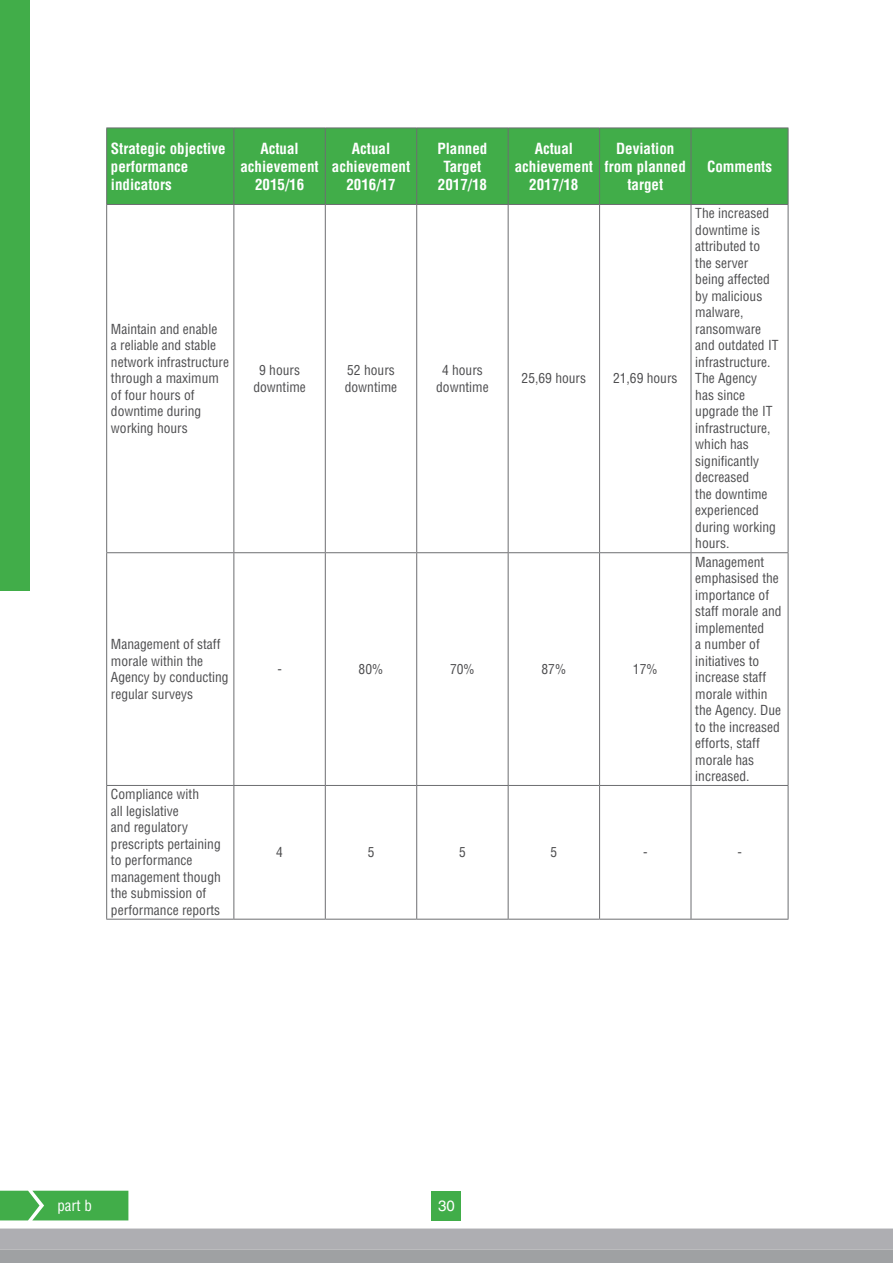
<style>
.page{position:relative;width:893px;height:1263px;background:#fff}
.page>*{position:absolute;margin:0;border:0;box-sizing:border-box;transform-origin:0 0}
.t1{font:700 condensed 15px/18px "Helvetica LT Std";color:#fff;text-align:center}
.t2{font:condensed 15px "Helvetica LT Std";color:#fff}
.t3{font:15px "Helvetica LT Std";color:#fff}
.t4{font:condensed 13.5px/16.5px "Helvetica LT Std";color:#4d4d4f}
</style>
<div class="page">
<div style="left:432px;top:1191px;width:29px;height:29px;background:#41ad49"></div>
<div style="left:0;top:0;width:30px;height:591px;background:#41ad49"></div>
<div style="left:0;top:1191px;width:128px;height:29px;background:#41ad49"></div>
<svg style="left:0;top:1228px;width:893px;height:35px"></svg>
<div style="left:107px;top:129px;width:681px;height:75px;background:#41ad49"></div>
<hr style="left:106px;top:128px;width:128px;height:1px;background:#6d6e71">
<hr style="left:106px;top:128px;width:1px;height:76px;background:#6d6e71">
<hr style="left:234px;top:128px;width:91px;height:1px;background:#6d6e71">
<hr style="left:233px;top:128px;width:1px;height:76px;background:#6d6e71">
<hr style="left:325px;top:128px;width:92px;height:1px;background:#6d6e71">
<hr style="left:325px;top:128px;width:1px;height:76px;background:#6d6e71">
<hr style="left:417px;top:128px;width:91px;height:1px;background:#6d6e71">
<hr style="left:416px;top:128px;width:1px;height:76px;background:#6d6e71">
<hr style="left:508px;top:128px;width:92px;height:1px;background:#6d6e71">
<hr style="left:508px;top:128px;width:1px;height:76px;background:#6d6e71">
<hr style="left:600px;top:128px;width:91px;height:1px;background:#6d6e71">
<hr style="left:599px;top:128px;width:1px;height:76px;background:#6d6e71">
<hr style="left:691px;top:128px;width:97px;height:1px;background:#6d6e71">
<hr style="left:691px;top:128px;width:1px;height:76px;background:#6d6e71">
<hr style="left:788px;top:128px;width:1px;height:76px;background:#6d6e71">
<hr style="left:106px;top:204px;width:128px;height:1px;background:#6d6e71">
<hr style="left:234px;top:204px;width:91px;height:1px;background:#6d6e71">
<hr style="left:325px;top:204px;width:92px;height:1px;background:#6d6e71">
<hr style="left:417px;top:204px;width:91px;height:1px;background:#6d6e71">
<hr style="left:508px;top:204px;width:92px;height:1px;background:#6d6e71">
<hr style="left:600px;top:204px;width:91px;height:1px;background:#6d6e71">
<hr style="left:691px;top:204px;width:97px;height:1px;background:#6d6e71">
<hr style="left:106px;top:205px;width:1px;height:347px;background:#6d6e71">
<hr style="left:233px;top:205px;width:1px;height:347px;background:#6d6e71">
<hr style="left:325px;top:205px;width:1px;height:347px;background:#6d6e71">
<hr style="left:416px;top:205px;width:1px;height:347px;background:#6d6e71">
<hr style="left:508px;top:205px;width:1px;height:347px;background:#6d6e71">
<hr style="left:599px;top:205px;width:1px;height:347px;background:#6d6e71">
<hr style="left:691px;top:205px;width:1px;height:347px;background:#6d6e71">
<hr style="left:788px;top:205px;width:1px;height:347px;background:#6d6e71">
<hr style="left:106px;top:552px;width:128px;height:1px;background:#6d6e71">
<hr style="left:106px;top:553px;width:1px;height:232px;background:#6d6e71">
<hr style="left:234px;top:552px;width:91px;height:1px;background:#6d6e71">
<hr style="left:233px;top:553px;width:1px;height:232px;background:#6d6e71">
<hr style="left:325px;top:552px;width:92px;height:1px;background:#6d6e71">
<hr style="left:325px;top:553px;width:1px;height:232px;background:#6d6e71">
<hr style="left:417px;top:552px;width:91px;height:1px;background:#6d6e71">
<hr style="left:416px;top:553px;width:1px;height:232px;background:#6d6e71">
<hr style="left:508px;top:552px;width:92px;height:1px;background:#6d6e71">
<hr style="left:508px;top:553px;width:1px;height:232px;background:#6d6e71">
<hr style="left:600px;top:552px;width:91px;height:1px;background:#6d6e71">
<hr style="left:599px;top:553px;width:1px;height:232px;background:#6d6e71">
<hr style="left:691px;top:552px;width:97px;height:1px;background:#6d6e71">
<hr style="left:691px;top:553px;width:1px;height:232px;background:#6d6e71">
<hr style="left:788px;top:553px;width:1px;height:232px;background:#6d6e71">
<hr style="left:106px;top:785px;width:128px;height:1px;background:#6d6e71">
<hr style="left:106px;top:786px;width:1px;height:133px;background:#6d6e71">
<hr style="left:106px;top:919px;width:128px;height:1px;background:#6d6e71">
<hr style="left:234px;top:785px;width:91px;height:1px;background:#6d6e71">
<hr style="left:233px;top:786px;width:1px;height:133px;background:#6d6e71">
<hr style="left:234px;top:919px;width:91px;height:1px;background:#6d6e71">
<hr style="left:325px;top:785px;width:92px;height:1px;background:#6d6e71">
<hr style="left:325px;top:786px;width:1px;height:133px;background:#6d6e71">
<hr style="left:325px;top:919px;width:92px;height:1px;background:#6d6e71">
<hr style="left:417px;top:785px;width:91px;height:1px;background:#6d6e71">
<hr style="left:416px;top:786px;width:1px;height:133px;background:#6d6e71">
<hr style="left:417px;top:919px;width:91px;height:1px;background:#6d6e71">
<hr style="left:508px;top:785px;width:92px;height:1px;background:#6d6e71">
<hr style="left:508px;top:786px;width:1px;height:133px;background:#6d6e71">
<hr style="left:508px;top:919px;width:92px;height:1px;background:#6d6e71">
<hr style="left:600px;top:785px;width:91px;height:1px;background:#6d6e71">
<hr style="left:599px;top:786px;width:1px;height:133px;background:#6d6e71">
<hr style="left:600px;top:919px;width:91px;height:1px;background:#6d6e71">
<hr style="left:691px;top:785px;width:97px;height:1px;background:#6d6e71">
<hr style="left:691px;top:786px;width:1px;height:133px;background:#6d6e71">
<hr style="left:788px;top:786px;width:1px;height:133px;background:#6d6e71">
<hr style="left:691px;top:919px;width:97px;height:1px;background:#6d6e71">
<p class="t1" style="left:111px;top:139px;width:116px;text-align:left">Strategic objective performance indicators</p>
<p class="t1" style="left:240px;top:139px;width:80px">Actual achievement<br>2015/16</p>
<p class="t1" style="left:332px;top:139px;width:80px">Actual achievement<br>2016/17</p>
<p class="t1" style="left:437px;top:139px;width:52px">Planned<br>Target<br>2017/18</p>
<p class="t1" style="left:515px;top:139px;width:80px">Actual achievement<br>2017/18</p>
<p class="t1" style="left:605px;top:139px;width:83px">Deviation from planned target</p>
<p class="t4" style="left:111px;top:321px;width:120px">Maintain and enable<br>a reliable and stable network infrastructure through a maximum of four hours of downtime during working hours</p>
<p class="t4" style="left:253px;top:362px;width:54px;text-align:center">9 hours downtime</p>
<p class="t4" style="left:345px;top:362px;width:54px">52 hours downtime</p>
<p class="t4" style="left:436px;top:362px;width:54px;text-align:center">4 hours downtime</p>
<p class="t4" style="left:522px;top:370px;width:66px">25,69 hours</p>
<p class="t4" style="left:613px;top:370px;width:66px">21,69 hours</p>
<p class="t4" style="left:111px;top:636px;width:119px">Management of staff morale within the<br>Agency by conducting regular surveys</p>
<p class="t4" style="left:277px;top:661px;width:6px">-</p>
<p class="t4" style="left:359px;top:661px;width:26px">80%</p>
<p class="t4" style="left:450px;top:661px;width:26px">70%</p>
<p class="t4" style="left:541px;top:661px;width:26px">87%</p>
<p class="t4" style="left:633px;top:661px;width:26px">17%</p>
<p class="t1" style="left:707px;top:157px;width:67px">Comments</p>
<p class="t4" style="left:695px;top:205px;width:85px">The increased downtime is attributed to the server being affected by malicious malware, ransomware and outdated IT infrastructure.<br>The Agency has since upgrade the IT infrastructure, which has significantly decreased<br>the downtime experienced during working hours.</p>
<p class="t4" style="left:695px;top:553px;width:88px">Management emphasised the importance of staff morale and implemented<br>a number of initiatives to increase staff morale within the Agency. Due to the increased efforts, staff morale has increased.</p>
<p class="t4" style="left:111px;top:786px;width:111px">Compliance with<br>all legislative<br>and regulatory prescripts pertaining to performance management though the submission of performance reports</p>
<p class="t4" style="left:276px;top:844px;width:8px">4</p>
<p class="t4" style="left:368px;top:844px;width:8px">5</p>
<p class="t4" style="left:459px;top:844px;width:8px">5</p>
<p class="t4" style="left:550px;top:844px;width:8px">5</p>
<p class="t4" style="left:643px;top:844px;width:6px">-</p>
<p class="t4" style="left:737px;top:844px;width:6px">-</p>
<p class="t2" style="left:57px;top:1196px;width:36px">part b</p>
<p class="t3" style="left:438px;top:1197px;width:18px">30</p>
</div>
